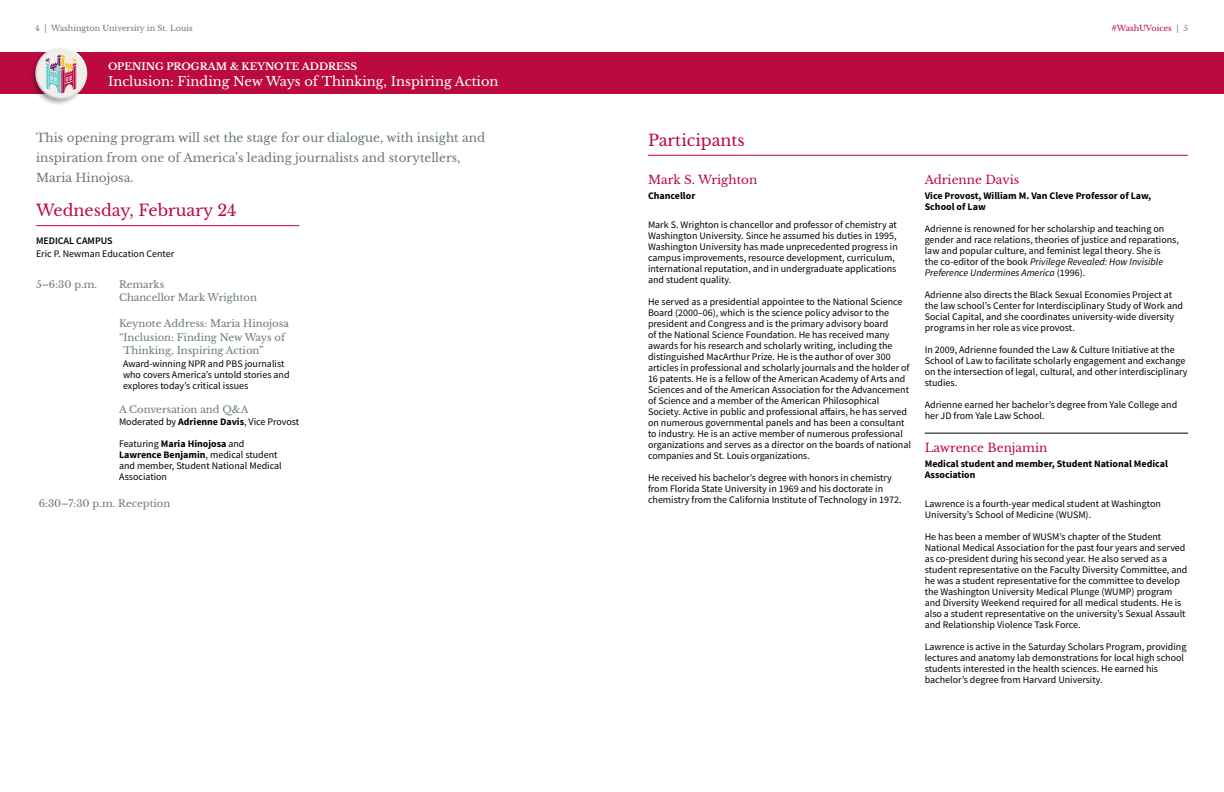
<style>
.page{position:relative;width:1224px;height:792px;background:#fff}
.page>*{position:absolute;margin:0;border:0;box-sizing:border-box;transform-origin:0 0}
.t1{font:16px "Libre Baskerville";color:#bc0a40}
.t2{font:13px "Libre Baskerville";color:#fff}
.t3{font:12px/20px "Libre Baskerville";color:#6a787b}
.t4{font:12px "Libre Baskerville";color:#bc0a40}
.t5{font:10px/11px "Source Sans Pro";color:#000}
.t6{font:10px/13.2px "Libre Baskerville";color:#6a787b}
.t7{font:700 10px/11px "Source Sans Pro";color:#000}
.t8{font:700 10px "Libre Baskerville";color:#fff}
.t9{font:600 10px "Source Sans Pro";color:#000}
.t10{font:8px "Libre Baskerville";color:#6a787b}
.t11{font:8px "Libre Baskerville";color:#bc0a40}
.s1{color:#6a787b}
.s2{font-weight:700}
.s3{font-style:italic}
</style>
<div class="page">
<div style="left:0;top:53px;width:1224px;height:41px;background:#bc0a40"></div>
<hr style="left:36px;top:225px;width:263px;height:1px;background:#bc0a40">
<div style="left:29px;top:47px;width:59px;height:59px;background:#000;opacity:.4"></div>
<svg style="left:35px;top:47px;width:52px;height:52px"></svg>
<div style="left:37px;top:49px;width:48px;height:49px;background:#efeeed;border-radius:50%"></div>
<svg style="left:45px;top:54px;width:32px;height:40px"></svg>
<hr style="left:925px;top:433px;width:263px;height:1px;background:#000">
<hr style="left:648px;top:155px;width:540px;height:1px;background:#bc0a40">
<p class="t10" style="left:35px;top:23px;width:159px">4 | Washington University in St. Louis</p>
<p class="t11" style="left:1112px;top:23px;width:78px">#WashUVoices <span class="s1">| 5</span></p>
<p class="t8" style="left:108px;top:60px;width:251px">OPENING PROGRAM &amp; KEYNOTE ADDRESS</p>
<h2 class="t2" style="left:108px;top:73px;width:392px">Inclusion: Finding New Ways of Thinking, Inspiring Action</h2>
<p class="t3" style="left:36px;top:128px;width:451px">This opening program will set the stage for our dialogue, with insight and inspiration from one of America’s leading journalists and storytellers,<br>Maria Hinojosa.</p>
<h1 class="t1" style="left:36px;top:201px;width:202px">Wednesday, February 24</h1>
<p class="t9" style="left:36px;top:234px;width:78px">MEDICAL CAMPUS</p>
<p class="t5" style="left:36px;top:248px;width:140px">Eric P. Newman Education Center</p>
<p class="t6" style="left:36px;top:278px;width:63px">5–6:30 p.m.</p>
<p class="t6" style="left:119px;top:278px;width:140px">Remarks<br>Chancellor Mark Wrighton</p>
<p class="t6" style="left:119px;top:317px;width:171px">Keynote Address: Maria Hinojosa</p>
<p class="t6" style="left:119px;top:331px;width:168px">“Inclusion: Finding New Ways of</p>
<p class="t6" style="left:123px;top:344px;width:142px">Thinking, Inspiring Action”</p>
<p class="t5" style="left:123px;top:358px;width:168px">Award-winning NPR and PBS journalist who covers America’s untold stories and explores today’s critical issues</p>
<p class="t6" style="left:119px;top:403px;width:131px">A Conversation and Q&amp;A</p>
<p class="t5" style="left:119px;top:416px;width:182px">Moderated by <span class="s2">Adrienne Davis</span>, Vice Provost</p>
<p class="t5" style="left:119px;top:438px;width:164px">Featuring <span class="s2">Maria Hinojosa</span> and<br><span class="s2">Lawrence Benjamin</span>, medical student and member, Student National Medical<br>Association</p>
<p class="t6" style="left:39px;top:497px;width:133px">6:30–7:30 p.m. Reception</p>
<h1 class="t1" style="left:648px;top:130px;width:98px">Participants</h1>
<p class="t4" style="left:648px;top:172px;width:111px">Mark S. Wrighton</p>
<p class="t7" style="left:648px;top:190px;width:49px">Chancellor</p>
<p class="t5" style="left:648px;top:219px;width:251px">Mark S. Wrighton is chancellor and professor of chemistry at Washington University. Since he assumed his duties in 1995, Washington University has made unprecedented progress in campus improvements, resource development, curriculum, international reputation, and in undergraduate applications and student quality.</p>
<p class="t5" style="left:648px;top:296px;width:265px">He served as a presidential appointee to the National Science Board (2000–06), which is the science policy advisor to the president and Congress and is the primary advisory board<br>of the National Science Foundation. He has received many awards for his research and scholarly writing, including the distinguished MacArthur Prize. He is the author of over 300 articles in professional and scholarly journals and the holder of 16 patents. He is a fellow of the American Academy of Arts and Sciences and of the American Association for the Advancement of Science and a member of the American Philosophical Society. Active in public and professional affairs, he has served on numerous governmental panels and has been a consultant to industry. He is an active member of numerous professional organizations and serves as a director on the boards of national companies and St. Louis organizations.</p>
<p class="t5" style="left:648px;top:472px;width:255px">He received his bachelor’s degree with honors in chemistry from Florida State University in 1969 and his doctorate in chemistry from the California Institute of Technology in 1972.</p>
<p class="t4" style="left:925px;top:172px;width:96px">Adrienne Davis</p>
<p class="t7" style="left:925px;top:190px;width:228px">Vice Provost, William M. Van Cleve Professor of Law,<br>School of Law</p>
<p class="t5" style="left:925px;top:224px;width:256px">Adrienne is renowned for her scholarship and teaching on gender and race relations, theories of justice and reparations, law and popular culture, and feminist legal theory. She is<br>the co-editor of the book <span class="s3">Privilege Revealed: How Invisible Preference Undermines America</span> (1996).</p>
<p class="t5" style="left:925px;top:290px;width:260px">Adrienne also directs the Black Sexual Economies Project at the law school’s Center for Interdisciplinary Study of Work and Social Capital, and she coordinates university-wide diversity programs in her role as vice provost.</p>
<p class="t5" style="left:925px;top:345px;width:264px">In 2009, Adrienne founded the Law &amp; Culture Initiative at the School of Law to facilitate scholarly engagement and exchange on the intersection of legal, cultural, and other interdisciplinary studies.</p>
<p class="t5" style="left:925px;top:400px;width:254px">Adrienne earned her bachelor’s degree from Yale College and her JD from Yale Law School.</p>
<p class="t4" style="left:925px;top:440px;width:124px">Lawrence Benjamin</p>
<p class="t7" style="left:925px;top:458px;width:245px">Medical student and member, Student National Medical<br>Association</p>
<p class="t5" style="left:925px;top:498px;width:238px">Lawrence is a fourth-year medical student at Washington<br>University’s School of Medicine (WUSM).</p>
<p class="t5" style="left:925px;top:531px;width:264px">He has been a member of WUSM’s chapter of the Student National Medical Association for the past four years and served as co-president during his second year. He also served as a student representative on the Faculty Diversity Committee, and he was a student representative for the committee to develop the Washington University Medical Plunge (WUMP) program and Diversity Weekend required for all medical students. He is also a student representative on the university’s Sexual Assault and Relationship Violence Task Force.</p>
<p class="t5" style="left:925px;top:641px;width:263px">Lawrence is active in the Saturday Scholars Program, providing lectures and anatomy lab demonstrations for local high school students interested in the health sciences. He earned his bachelor’s degree from Harvard University.</p>
</div>
